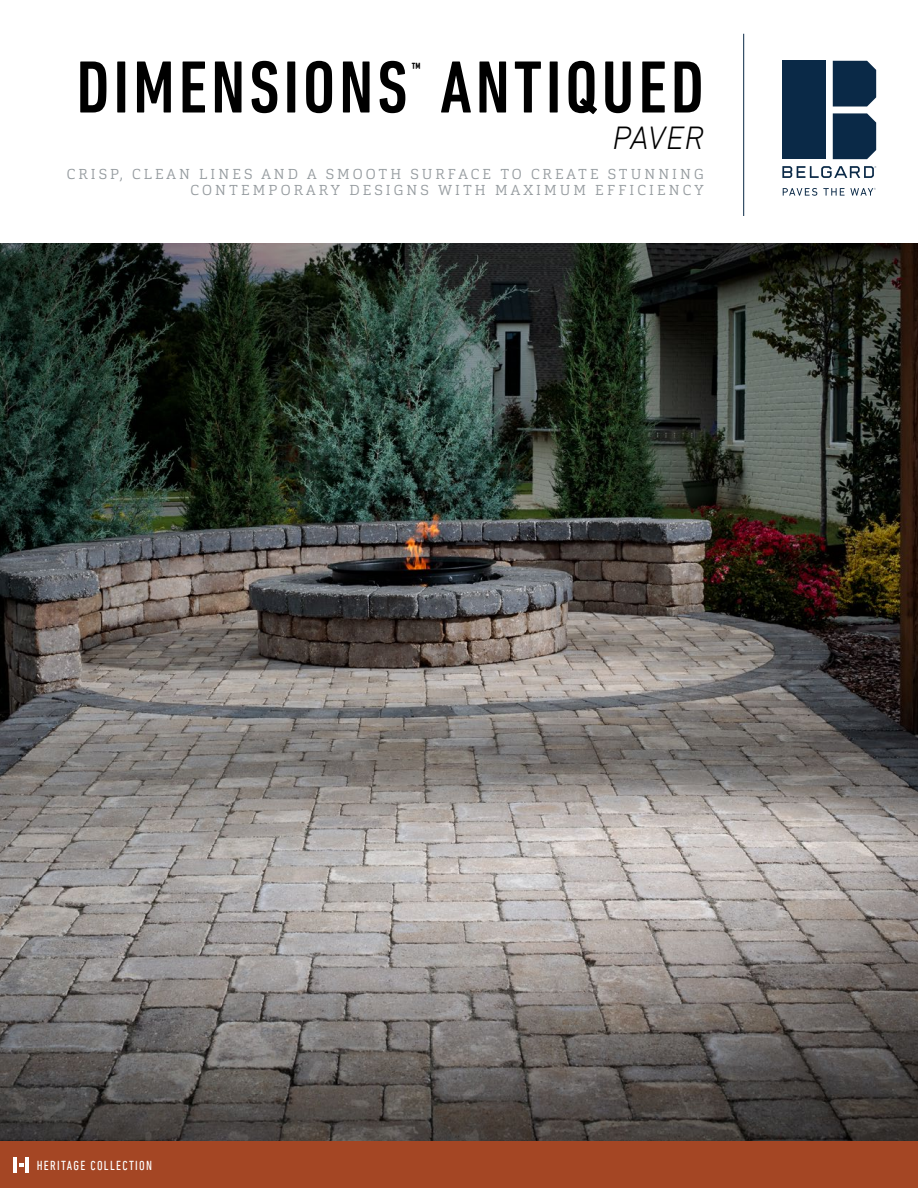
<style>
.page{position:relative;width:918px;height:1188px;background:#fff}
.page>*{position:absolute;margin:0;border:0;box-sizing:border-box;transform-origin:0 0}
.t1{font:500 condensed 75px "DIN Next LT Pro";letter-spacing:.05em;color:#000}
.t2{font:italic 300 33px "DIN Next LT Pro";letter-spacing:-.005em;color:#000}
.t3{font:500 condensed 14.85px "DIN Next LT Pro";color:#000}
.t4{font:300 14.25px/16.5px "Cargan";letter-spacing:.215em;color:#959b9f;text-align:right}
.t5{font:condensed 13.35px "DIN Next LT Pro";letter-spacing:.1em;color:#fff}
</style>
<div class="page">
<hr style="left:743px;top:34px;width:1px;height:182px;background:#0a2947">
<div style="left:833px;top:61px;width:43px;height:46px;background:#0a2947"></div>
<div style="left:833px;top:113px;width:43px;height:46px;background:#0a2947"></div>
<div style="left:782px;top:61px;width:44px;height:98px;background:#0a2947"></div>
<svg style="left:782px;top:166px;width:94px;height:12px"></svg>
<svg style="left:783px;top:188px;width:34px;height:8px"></svg>
<svg style="left:823px;top:188px;width:53px;height:8px"></svg>
<div style="left:0;top:1141px;width:918px;height:47px;background:#a44624"></div>
<hr style="left:14px;top:1158px;width:3px;height:15px;background:#fff">
<svg style="left:19px;top:1163px;width:5px;height:4px"></svg>
<hr style="left:25px;top:1158px;width:4px;height:15px;background:#fff">
<img style="left:0;top:243px;width:918px;height:898px">
<h1 class="t1" style="left:76px;top:45px;width:629px">DIMENSIONS ANTIQUED</h1>
<p class="t3" style="left:411px;top:59px;width:11px">™</p>
<h2 class="t2" style="left:612px;top:118px;width:93px">PAVER</h2>
<p class="t4" style="left:67px;top:165px;width:638px">CRISP, CLEAN LINES AND A SMOOTH SURFACE TO CREATE STUNNING<br>CONTEMPORARY DESIGNS WITH MAXIMUM EFFICIENCY</p>
<p class="t5" style="left:37px;top:1158px;width:117px">HERITAGE COLLECTION</p>
</div>
